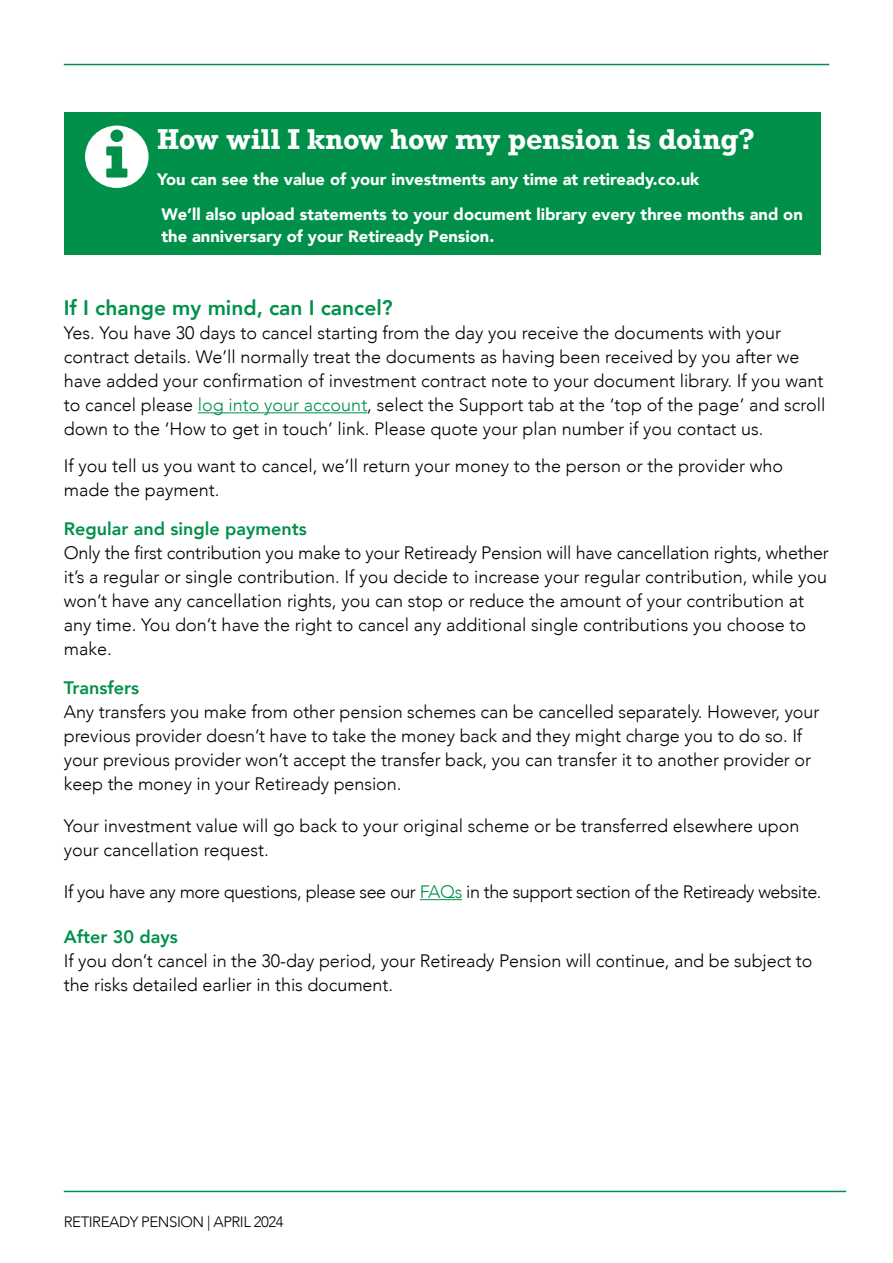
<style>
.page{position:relative;width:893px;height:1263px;background:#fff}
.page>*{position:absolute;margin:0;border:0;box-sizing:border-box;transform-origin:0 0}
.t1{font:700 27px "Rockwell";letter-spacing:-.01em;color:#fff}
.t2{font:800 21px "Avenir";color:#00904a}
.t3{font:300 18px/24px "Avenir";color:#000}
.t4{font:300 18px "Avenir";letter-spacing:-.025em;color:#000}
.t5{font:800 18px "Avenir";color:#00904a}
.t6{font:900 16.5px/35.2px "Avenir";color:#fff}
.t7{font:300 15px "Avenir";letter-spacing:-.03em;color:#000}
.s1{color:#00904a}
</style>
<div class="page">
<hr style="left:64px;top:64px;width:765px;height:1px;background:#00904a">
<hr style="left:64px;top:1191px;width:782px;height:1px;background:#00904a">
<hr style="left:198px;top:412px;width:169px;height:1px;background:#00904a">
<hr style="left:420px;top:899px;width:42px;height:1px;background:#00904a">
<div style="left:64px;top:113px;width:757px;height:142px;background:#00904a"></div>
<svg style="left:85px;top:126px;width:64px;height:62px"></svg>
<h1 class="t1" style="left:157px;top:122px;width:599px">How will I know how my pension is doing?</h1>
<p class="t6" style="left:157px;top:161px;width:647px">You can see the value of your investments any time at retiready.co.uk<br>We’ll also upload statements to your document library every three months and on</p>
<p class="t6" style="left:162px;top:219px;width:334px">the anniversary of your Retiready Pension.</p>
<p class="t2" style="left:64px;top:292px;width:331px">If I change my mind, can I cancel?</p>
<p class="t3" style="left:64px;top:321px;width:763px">Yes. You have 30 days to cancel starting from the day you receive the documents with your contract details. We’ll normally treat the documents as having been received by you after we have added your confirmation of investment contract note to your document library. If you want to cancel please <span class="s1">log into your account</span>, select the Support tab at the ‘top of the page’ and scroll down to the ‘How to get in touch’ link. Please quote your plan number if you contact us.</p>
<p class="t3" style="left:64px;top:454px;width:721px">If you tell us you want to cancel, we’ll return your money to the person or the provider who made the payment.</p>
<p class="t5" style="left:64px;top:515px;width:245px">Regular and single payments</p>
<p class="t3" style="left:64px;top:541px;width:767px">Only the first contribution you make to your Retiready Pension will have cancellation rights, whether it’s a regular or single contribution. If you decide to increase your regular contribution, while you won’t have any cancellation rights, you can stop or reduce the amount of your contribution at any time. You don’t have the right to cancel any additional single contributions you choose to make.</p>
<p class="t5" style="left:64px;top:674px;width:77px">Transfers</p>
<p class="t3" style="left:64px;top:700px;width:757px">Any transfers you make from other pension schemes can be cancelled separately. However, your previous provider doesn’t have to take the money back and they might charge you to do so. If your previous provider won’t accept the transfer back, you can transfer it to another provider or keep the money in your Retiready pension.</p>
<p class="t3" style="left:64px;top:814px;width:737px">Your investment value will go back to your original scheme or be transferred elsewhere upon your cancellation request.</p>
<p class="t4" style="left:64px;top:881px;width:759px">If you have any more questions, please see our <span class="s1">FAQs</span> in the support section of the Retiready website.</p>
<p class="t5" style="left:64px;top:923px;width:115px">After 30 days</p>
<p class="t3" style="left:64px;top:949px;width:750px">If you don’t cancel in the 30-day period, your Retiready Pension will continue, and be subject to the risks detailed earlier in this document.</p>
<p class="t7" style="left:64px;top:1213px;width:221px">RETIREADY PENSION | APRIL 2024</p>
</div>
